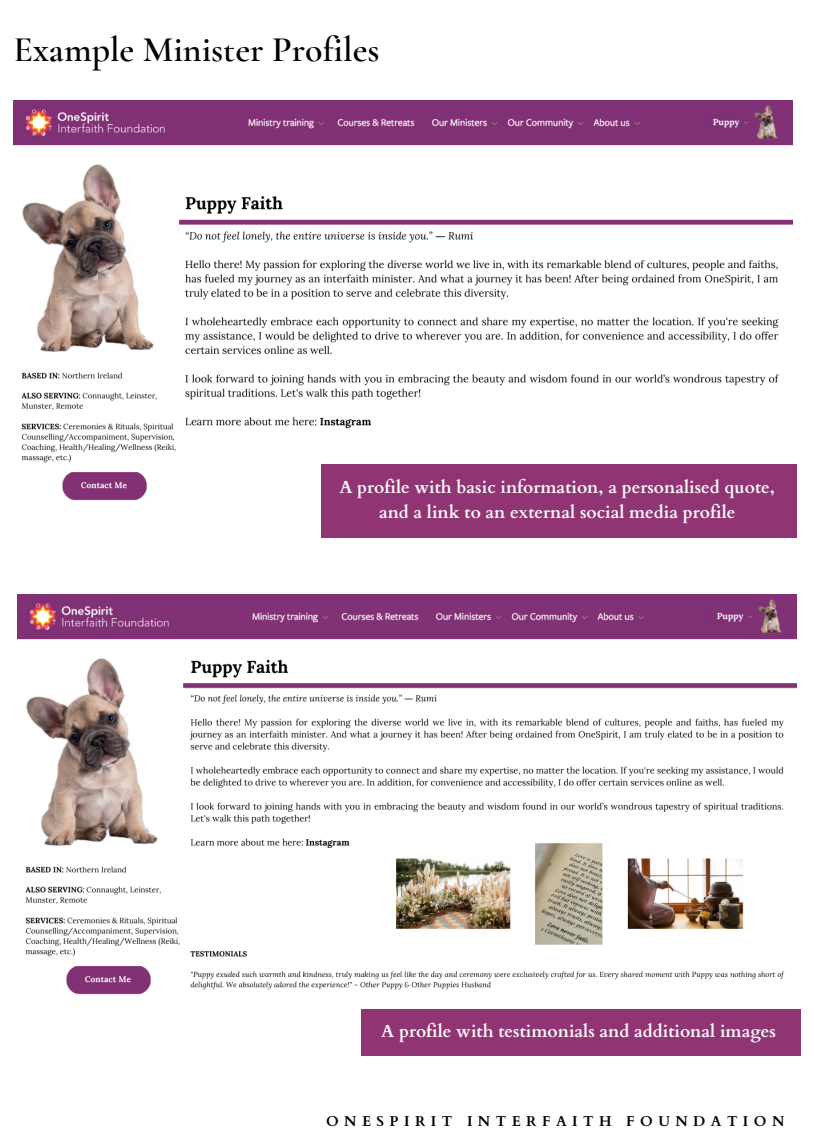
<style>
.page{position:relative;width:814px;height:1148px;background:#fff}
.page>*{position:absolute;margin:0;border:0;box-sizing:border-box;transform-origin:0 0}
.t1{font:600 35.88px "Cormorant Garamond";color:#000}
.t2{font:700 17.5px/24.3px "Cardo";color:#fff;text-align:center}
.t3{font:700 14.26px "Cardo";letter-spacing:.38em;color:#000}
</style>
<div class="page">
<img style="left:18px;top:594px;width:778px;height:401px">
<img style="left:14px;top:100px;width:778px;height:401px">
<div style="left:321px;top:464px;width:475px;height:73px;background:#913473"></div>
<div style="left:361px;top:1009px;width:440px;height:46px;background:#913473"></div>
<h2 class="t1" style="left:14px;top:28px;width:368px">Example Minister Profiles</h2>
<h2 class="t2" style="left:339px;top:475px;width:437px">A profile with basic information, a personalised quote, and a link to an external social media profile</h2>
<p class="t2" style="left:381px;top:1019px;width:396px">A profile with testimonials and additional images</p>
<p class="t3" style="left:326px;top:1111px;width:460px">ONESPIRIT INTERFAITH FOUNDATION</p>
</div>
